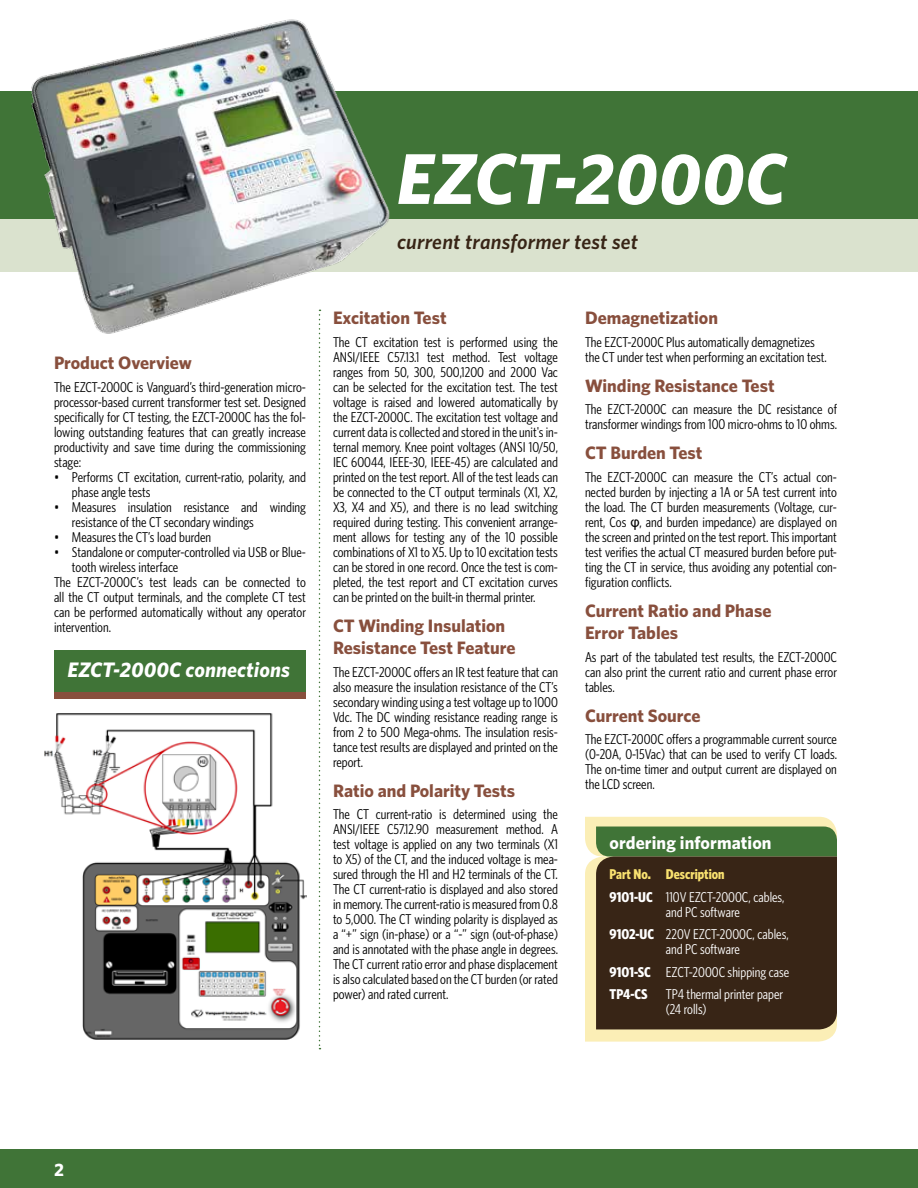
<style>
.page{position:relative;width:918px;height:1188px;background:#fff}
.page>*{position:absolute;margin:0;border:0;box-sizing:border-box;transform-origin:0 0}
.t1{font:italic 700 72px "Whitney";letter-spacing:.005em;color:#fff}
.t2{font:italic 600 21px "Whitney";letter-spacing:.01em;color:#382516}
.t3{font:italic 700 21px "Whitney";letter-spacing:.005em;color:#fff}
.t4{font:700 18px/22.5px "Whitney";color:#884f3d}
.t5{font:700 18px "Whitney";letter-spacing:.005em;color:#fff}
.t6{font:14.25px/15px "Whitney Condensed";color:#000;text-align:justify}
.t7{font:14.25px/22.5px "Whitney Condensed";color:#fff}
.s1{font-family:"Arial"}
.s2{font-weight:700;color:#f9e270}
.s3{font-weight:700}
</style>
<div class="page">
<div style="left:0;top:219px;width:918px;height:53px;background:#dae2ce"></div>
<div style="left:0;top:91px;width:918px;height:128px;background:#407437"></div>
<div style="left:0;top:1149px;width:918px;height:39px;background:#407437"></div>
<svg style="left:585px;top:1029px;width:252px;height:13px;background:#f4e8b4"></svg>
<svg style="left:585px;top:817px;width:252px;height:212px;background:#4b4229"></svg>
<svg style="left:319px;top:337px;width:2px;height:712px"></svg>
<div style="left:54px;top:650px;width:252px;height:42px;background:#407437"></div>
<div style="left:54px;top:692px;width:252px;height:6px;background:#884f3d"></div>
<img style="left:31px;top:19px;width:359px;height:316px">
<img style="left:44px;top:713px;width:262px;height:327px">
<p class="t4" style="left:54px;top:351px;width:139px">Product Overview</p>
<p class="t6" style="left:54px;top:379px;width:254px">The EZCT-2000C is Vanguard’s third-generation micro&shy;processor-based current transformer test set. Designed specifically for CT testing, the EZCT-2000C has the fol&shy;lowing outstanding features that can greatly increase productivity and save time during the commissioning stage:</p>
<p class="t6" style="left:72px;top:469px;width:236px;text-indent:-18px">• Performs CT excitation, current-ratio, polarity, and phase angle tests</p>
<p class="t6" style="left:72px;top:499px;width:235px;text-indent:-18px">• Measures insulation resistance and winding resistance of the CT secondary windings</p>
<p class="t6" style="left:54px;top:529px;width:159px">• Measures the CT’s load burden</p>
<p class="t6" style="left:54px;top:544px;width:253px">• Standalone or computer-controlled via USB or Blue-</p>
<p class="t6" style="left:72px;top:559px;width:108px">tooth wireless interface</p>
<p class="t6" style="left:54px;top:574px;width:253px">The EZCT-2000C’s test leads can be connected to</p>
<p class="t6" style="left:54px;top:589px;width:253px">all the CT output terminals, and the complete CT test</p>
<p class="t6" style="left:54px;top:604px;width:254px">can be performed automatically without any operator</p>
<p class="t6" style="left:54px;top:619px;width:59px">intervention.</p>
<h2 class="t3" style="left:68px;top:657px;width:224px">EZCT-2000C connections</h2>
<h1 class="t1" style="left:396px;top:136px;width:391px">EZCT-2000C</h1>
<h2 class="t2" style="left:397px;top:229px;width:243px">current transformer test set</h2>
<p class="t4" style="left:333px;top:306px;width:115px">Excitation Test</p>
<p class="t6" style="left:333px;top:334px;width:227px">The CT excitation test is performed using the ANSI/IEEE C57.13.1 test method. Test voltage ranges from 50, 300, 500,1200 and 2000 Vac can be selected for the excitation test. The test voltage is raised and lowered automatically by the EZCT-2000C. The excitation test voltage and current data is collected and stored in the unit's in&shy;ternal memory. Knee point voltages (ANSI 10/50, IEC 60044, IEEE-30, IEEE-45) are calculated and printed on the test report. All of the test leads can be connected to the CT output terminals (X1, X2, X3, X4 and X5), and there is no lead switching required during testing. This convenient arrange&shy;ment allows for testing any of the 10 possible combinations of X1 to X5. Up to 10 excitation tests can be stored in one record. Once the test is com&shy;pleted, the test report and CT excitation curves can be printed on the built-in thermal printer.</p>
<p class="t4" style="left:333px;top:613px;width:184px">CT Winding Insulation<br>Resistance Test Feature</p>
<p class="t6" style="left:333px;top:664px;width:227px">The EZCT-2000C offers an IR test feature that can also measure the insulation resistance of the CT’s secondary winding using a test voltage up to 1000<br>Vdc. The DC winding resistance reading range is from 2 to 500 Mega-ohms. The insulation resis&shy;tance test results are displayed and printed on the report.</p>
<p class="t4" style="left:333px;top:778px;width:184px">Ratio and Polarity Tests</p>
<p class="t6" style="left:333px;top:806px;width:227px">The CT current-ratio is determined using the ANSI/IEEE C57.12.90 measurement method. A test voltage is applied on any two terminals (X1 to X5) of the CT, and the induced voltage is mea&shy;sured through the H1 and H2 terminals of the CT.<br>The CT current-ratio is displayed and also stored in memory. The current-ratio is measured from 0.8 to 5,000. The CT winding polarity is displayed as a “+” sign (in-phase) or a “-” sign (out-of-phase) and is annotated with the phase angle in degrees.<br>The CT current ratio error and phase displacement is also calculated based on the CT burden (or rated power) and rated current.</p>
<p class="t4" style="left:585px;top:306px;width:135px">Demagnetization</p>
<p class="t6" style="left:585px;top:334px;width:243px">The EZCT-2000C Plus automatically demagnetizes the CT under test when performing an excitation test.</p>
<p class="t4" style="left:585px;top:373px;width:191px">Winding Resistance Test</p>
<p class="t6" style="left:585px;top:401px;width:254px">The EZCT-2000C can measure the DC resistance of transformer windings from 100 micro-ohms to 10 ohms.</p>
<p class="t4" style="left:585px;top:441px;width:119px">CT Burden Test</p>
<p class="t6" style="left:585px;top:469px;width:254px">The EZCT-2000C can measure the CT’s actual con&shy;nected burden by injecting a 1A or 5A test current into the load. The CT burden measurements (Voltage, cur&shy;rent, Cos <span class="s1">φ</span>, and burden impedance) are displayed on the screen and printed on the test report. This important test verifies the actual CT measured burden before put&shy;ting the CT in service, thus avoiding any potential con&shy;figuration conflicts.</p>
<p class="t4" style="left:585px;top:598px;width:188px">Current Ratio and Phase<br>Error Tables</p>
<p class="t6" style="left:585px;top:649px;width:254px">As part of the tabulated test results, the EZCT-2000C can also print the current ratio and current phase error tables.</p>
<p class="t4" style="left:585px;top:703px;width:117px">Current Source</p>
<p class="t6" style="left:585px;top:731px;width:254px">The EZCT-2000C offers a programmable current source (0-20A, 0-15Vac) that can be used to verify CT loads.<br>The on-time timer and output current are displayed on the LCD screen.</p>
<p class="t5" style="left:610px;top:832px;width:164px">ordering information</p>
<p class="t7" style="left:610px;top:863px;width:177px"><span class="s2">Part No. Description<br></span><span class="s3">9101-UC</span> 110V EZCT-2000C, cables,</p>
<p class="t7" style="left:610px;top:900px;width:181px;text-align:center">and PC software<br><span class="s3">9102-UC</span> 220V EZCT-2000C, cables,</p>
<p class="t7" style="left:610px;top:938px;width:181px;text-indent:56px">and PC software<br><span class="s3">9101-SC</span> EZCT-2000C shipping case<br><span class="s3">TP4-CS</span></p>
<p class="t7" style="left:666px;top:986px;width:119px;line-height:15px">TP4 thermal printer paper (24 rolls)</p>
<p class="t5" style="left:54px;top:1159px;width:11px">2</p>
</div>
